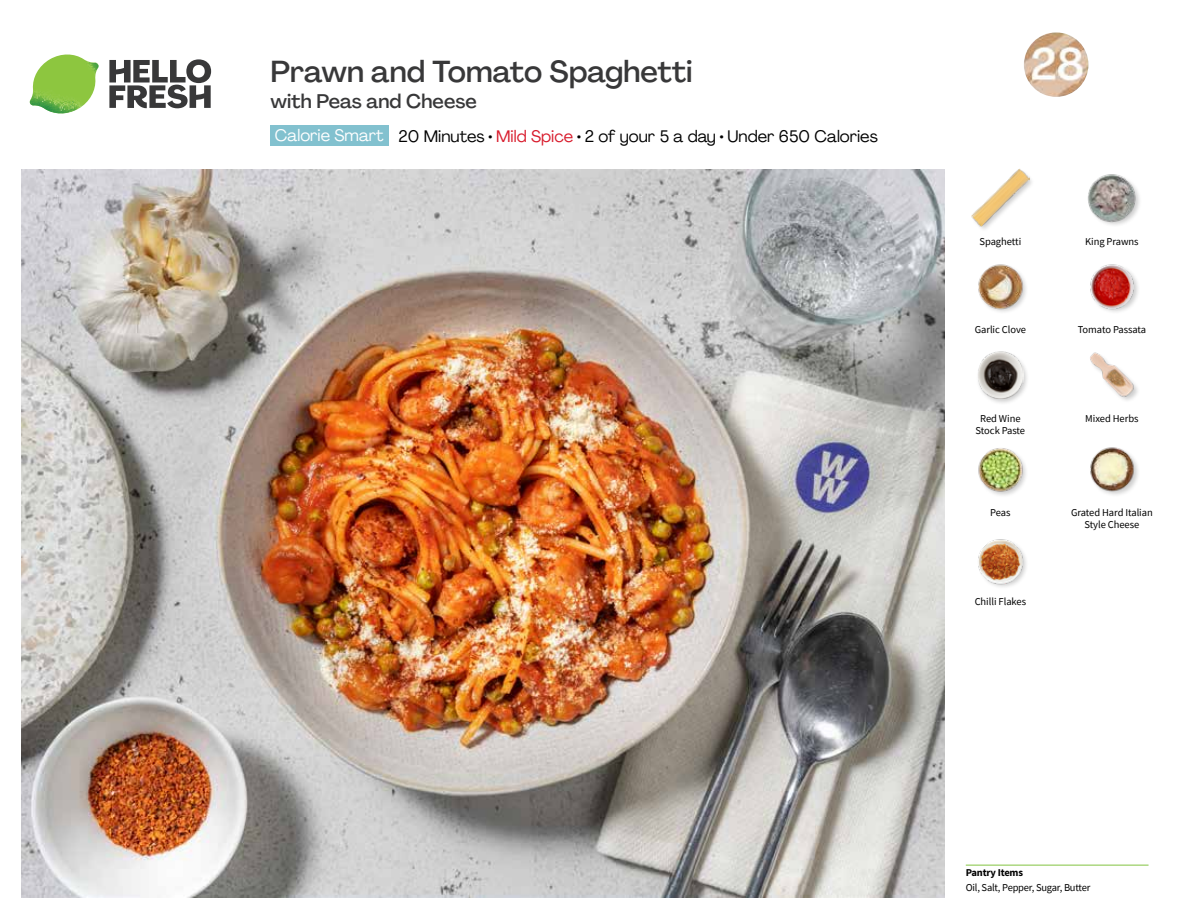
<style>
.page{position:relative;width:1188px;height:918px;background:#fff}
.page>*{position:absolute;margin:0;border:0;box-sizing:border-box;transform-origin:0 0}
.t1{font:500 30px "Agrandir";color:#383839}
.t2{font:500 19.5px "Agrandir";color:#383839}
.t3{font:16.5px "Agrandir";color:#000}
.t4{font:10.5px/12px "Source Sans Pro";letter-spacing:-.005em;color:#000;text-align:center}
.t5{font:700 10.5px "Source Sans Pro";letter-spacing:-.02em;color:#000}
.s1{color:#fff}
.s2{color:#d81b2c}
</style>
<div class="page">
<svg style="left:109px;top:59px;width:102px;height:49px"></svg>
<img style="left:30px;top:55px;width:69px;height:59px">
<img style="left:21px;top:170px;width:924px;height:728px">
<hr style="left:966px;top:865px;width:183px;height:1px;background:#82c341">
<div style="left:271px;top:126px;width:118px;height:20px;background:#82c1cf"></div>
<img style="left:978px;top:539px;width:48px;height:48px">
<div style="left:976px;top:350px;width:54px;height:55px;background:#000;opacity:.2"></div>
<img style="left:977px;top:351px;width:47px;height:47px">
<img style="left:978px;top:448px;width:48px;height:48px">
<img style="left:1090px;top:447px;width:48px;height:48px">
<img style="left:1090px;top:352px;width:48px;height:49px">
<img style="left:972px;top:169px;width:57px;height:57px">
<img style="left:978px;top:264px;width:48px;height:48px">
<img style="left:1090px;top:264px;width:48px;height:48px">
<img style="left:1087px;top:174px;width:53px;height:51px">
<svg style="left:1024px;top:32px;width:65px;height:65px"></svg>
<h1 class="t1" style="left:271px;top:53px;width:423px">Prawn and Tomato Spaghetti</h1>
<h2 class="t2" style="left:271px;top:89px;width:208px">with Peas and Cheese</h2>
<h3 class="t3" style="left:275px;top:126px;width:605px"><span class="s1">Calorie Smart</span> 20 Minutes • <span class="s2">Mild Spice</span> • 2 of your 5 a day • Under 650 Calories</h3>
<p class="t4" style="left:980px;top:235px;width:43px">Spaghetti</p>
<p class="t4" style="left:1085px;top:235px;width:55px">King Prawns</p>
<p class="t4" style="left:975px;top:324px;width:53px">Garlic Clove</p>
<p class="t4" style="left:1078px;top:324px;width:70px">Tomato Passata</p>
<p class="t4" style="left:980px;top:413px;width:42px">Red Wine</p>
<p class="t4" style="left:1085px;top:413px;width:55px">Mixed Herbs</p>
<p class="t4" style="left:976px;top:425px;width:51px">Stock Paste</p>
<p class="t4" style="left:990px;top:507px;width:22px">Peas</p>
<p class="t4" style="left:975px;top:595px;width:53px">Chilli Flakes</p>
<p class="t4" style="left:1071px;top:507px;width:83px">Grated Hard Italian<br>Style Cheese</p>
<p class="t5" style="left:966px;top:866px;width:59px">Pantry Items</p>
<p class="t4" style="left:966px;top:881px;width:126px">Oil, Salt, Pepper, Sugar, Butter</p>
</div>
